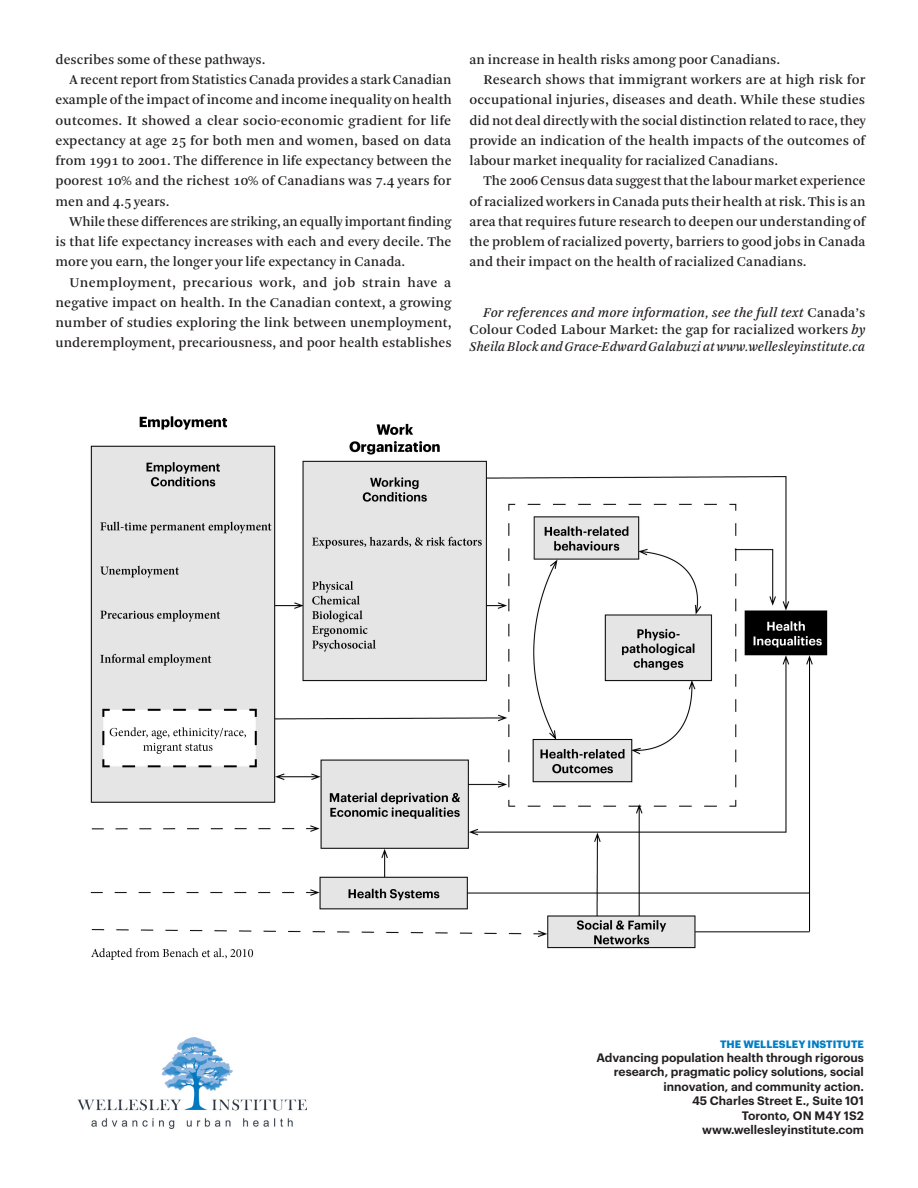
<style>
.page{position:relative;width:918px;height:1188px;background:#fff}
.page>*{position:absolute;margin:0;border:0;box-sizing:border-box;transform-origin:0 0}
.BodyWI-01-indent{font:14.1px/20.2px "Arnhem";color:#231f20;text-align:justify}
.BodyWI-01-indent-2{font:italic 14.1px/16.8px "Arnhem";letter-spacing:-.005em;color:#231f20;text-align:justify}
.t1{font:600 12px/14.4px "Graphik";color:#231f20;text-align:right}
.t2{font:700 10.5px "Graphik";letter-spacing:.005em;color:#007ec5}
.s1{font-style:normal}
</style>
<div class="page">
<img style="left:77px;top:1038px;width:229px;height:91px">
<img style="left:90px;top:416px;width:738px;height:544px">
<p class="BodyWI-01-indent" style="left:56px;top:50px;width:211px">describes some of these pathways.</p>
<p class="BodyWI-01-indent" style="left:56px;top:70px;width:398px;text-indent:14px">A recent report from Statistics Canada provides a stark Canadian example of the impact of income and income inequality on health outcomes. It showed a clear socio-economic gradient for life expectancy at age 25 for both men and women, based on data from 1991 to 2001. The difference in life expectancy between the poorest 10% and the richest 10% of Canadians was 7.4 years for men and 4.5 years.</p>
<p class="BodyWI-01-indent" style="left:56px;top:212px;width:397px;text-indent:14px">While these differences are striking, an equally important finding is that life expectancy increases with each and every decile. The more you earn, the longer your life expectancy in Canada.</p>
<p class="BodyWI-01-indent" style="left:56px;top:272px;width:397px;text-indent:14px">Unemployment, precarious work, and job strain have a negative impact on health. In the Canadian context, a growing number of studies exploring the link between unemployment, underemployment, precariousness, and poor health establishes</p>
<p class="BodyWI-01-indent" style="left:470px;top:50px;width:312px">an increase in health risks among poor Canadians.</p>
<p class="BodyWI-01-indent" style="left:470px;top:70px;width:398px;text-indent:14px">Research shows that immigrant workers are at high risk for occupational injuries, diseases and death. While these studies did not deal directly with the social distinction related to race, they provide an indication of the health impacts of the outcomes of labour market inequality for racialized Canadians.</p>
<p class="BodyWI-01-indent" style="left:470px;top:171px;width:398px;text-indent:14px">The 2006 Census data suggest that the labour market experience of racialized workers in Canada puts their health at risk. This is an area that requires future research to deepen our understanding of the problem of racialized poverty, barriers to good jobs in Canada and their impact on the health of racialized Canadians.</p>
<p class="BodyWI-01-indent-2" style="left:470px;top:304px;width:397px;text-indent:14px">For references and more information, see the full text <span class="s1">Canada’s Colour Coded Labour Market: the gap for racialized workers</span> by Sheila Block and Grace-Edward Galabuzi at www.wellesleyinstitute.ca</p>
<p class="t2" style="left:720px;top:1036px;width:145px">THE WELLESLEY INSTITUTE</p>
<p class="t1" style="left:596px;top:1049px;width:269px">Advancing population health through rigorous research, pragmatic policy solutions, social innovation, and community action.</p>
<p class="t1" style="left:692px;top:1093px;width:173px">45 Charles Street E., Suite 101</p>
<p class="t1" style="left:742px;top:1107px;width:124px">Toronto, ON M4Y 1S2</p>
<p class="t1" style="left:702px;top:1121px;width:163px">www.wellesleyinstitute.com</p>
</div>
